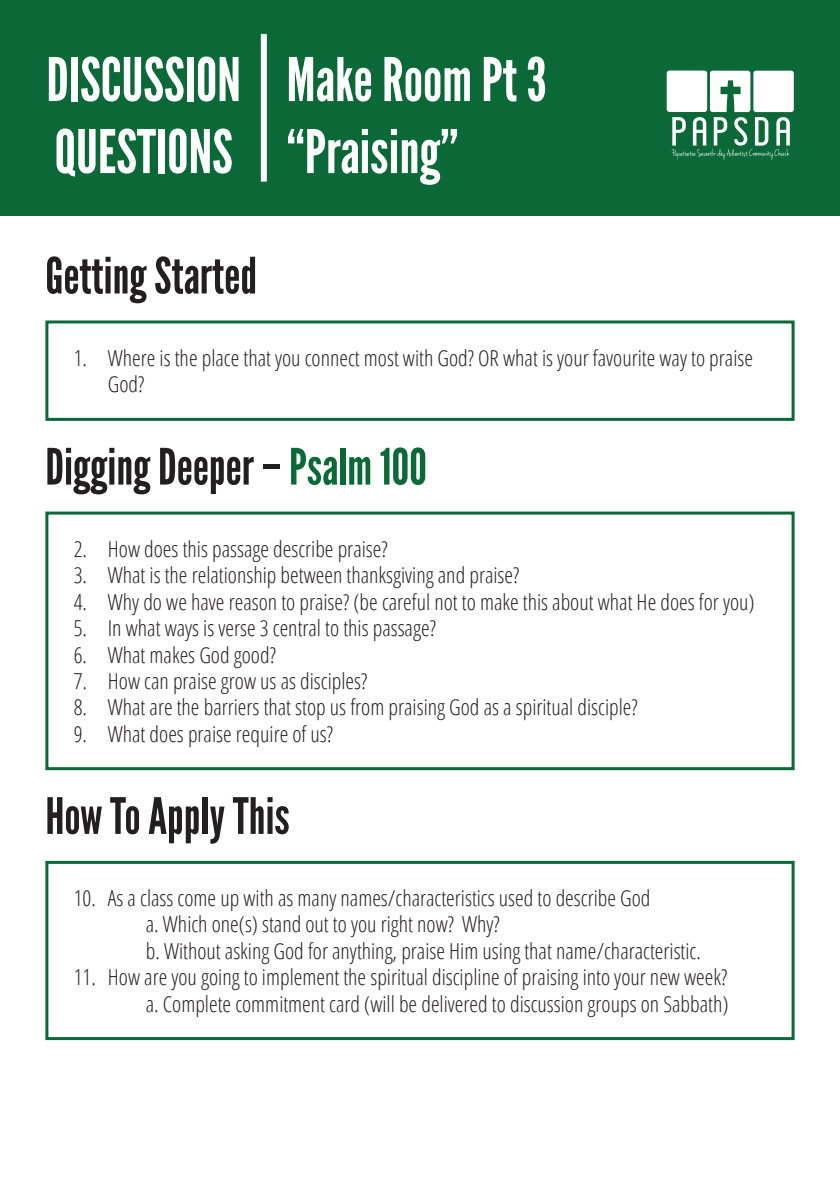
<style>
.page{position:relative;width:840px;height:1191px;background:#fff}
.page>*{position:absolute;margin:0;border:0;box-sizing:border-box;transform-origin:0 0}
.t1{font:60px/72px "League Gothic";color:#fff}
.t2{font:50px "League Gothic";color:#231f20}
.t3{font:300 condensed 22px/26.4px "Open Sans";color:#231f20}
.s1{color:#0b6938}
</style>
<div class="page">
<div style="left:0;top:0;width:839px;height:215px;background:#0b6938"></div>
<div style="left:261px;top:34px;width:6px;height:148px;background:#fff"></div>
<div style="left:666px;top:71px;width:40px;height:41px;background:#fff;border-radius:3px"></div>
<div style="left:753px;top:71px;width:40px;height:41px;background:#fff;border-radius:3px"></div>
<svg style="left:671px;top:71px;width:118px;height:88px"></svg>
<div style="left:45px;top:511px;width:749px;height:259px;border:3px solid #0b6938"></div>
<div style="left:45px;top:861px;width:749px;height:179px;border:3px solid #0b6938"></div>
<div style="left:45px;top:320px;width:749px;height:101px;border:3px solid #0b6938"></div>
<p class="t1" style="left:46px;top:44px;width:196px">DISCUSSION<br>QUESTIONS</p>
<p class="t1" style="left:286px;top:44px;width:261px">Make Room Pt 3</p>
<p class="t1" style="left:286px;top:116px;width:173px">“Praising”</p>
<p class="t2" style="left:45px;top:246px;width:213px">Getting Started</p>
<p class="t3" style="left:108px;top:344px;width:646px;text-indent:-34px">1. Where is the place that you connect most with God? OR what is your favourite way to praise<br>God?</p>
<p class="t2" style="left:45px;top:437px;width:383px">Digging Deeper – <span class="s1">Psalm 100</span></p>
<p class="t3" style="left:74px;top:535px;width:315px">2. How does this passage describe praise?</p>
<p class="t3" style="left:74px;top:561px;width:447px">3. What is the relationship between thanksgiving and praise?</p>
<p class="t3" style="left:74px;top:588px;width:682px">4. Why do we have reason to praise? (be careful not to make this about what He does for you)</p>
<p class="t3" style="left:74px;top:614px;width:363px">5. In what ways is verse 3 central to this passage?</p>
<p class="t3" style="left:74px;top:640px;width:203px">6. What makes God good?</p>
<p class="t3" style="left:74px;top:667px;width:295px">7. How can praise grow us as disciples?</p>
<p class="t3" style="left:74px;top:693px;width:565px">8. What are the barriers that stop us from praising God as a spiritual disciple?</p>
<p class="t3" style="left:74px;top:720px;width:261px">9. What does praise require of us?</p>
<p class="t2" style="left:45px;top:786px;width:246px">How To Apply This</p>
<p class="t3" style="left:74px;top:884px;width:578px">10. As a class come up with as many names/characteristics used to describe God</p>
<p class="t3" style="left:146px;top:910px;width:355px">a. Which one(s) stand out to you right now? Why?</p>
<p class="t3" style="left:146px;top:937px;width:556px">b. Without asking God for anything, praise Him using that name/characteristic.</p>
<p class="t3" style="left:74px;top:963px;width:654px">11. How are you going to implement the spiritual discipline of praising into your new week?</p>
<p class="t3" style="left:146px;top:989px;width:583px">a. Complete commitment card (will be delivered to discussion groups on Sabbath)</p>
</div>
